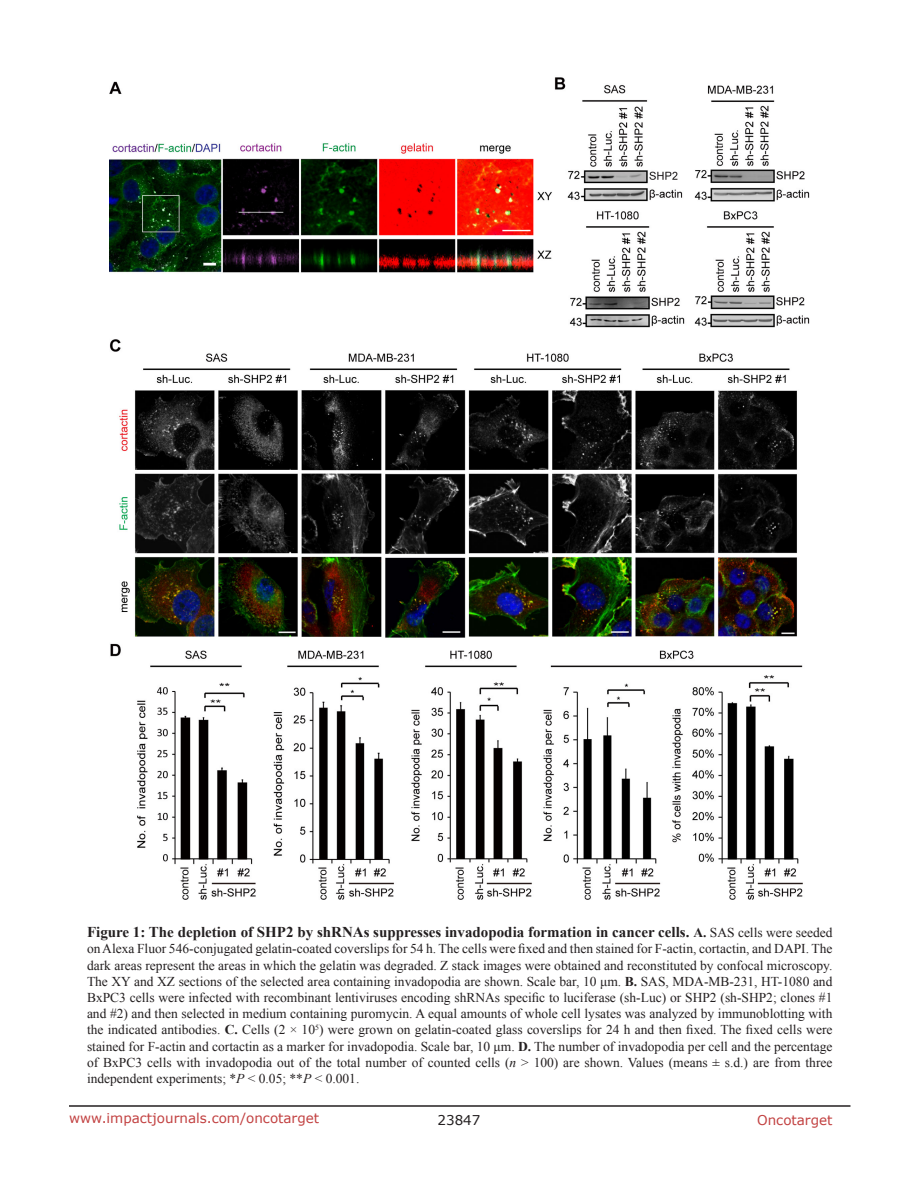
<style>
.page{position:relative;width:918px;height:1188px;background:#fff}
.page>*{position:absolute;margin:0;border:0;box-sizing:border-box;transform-origin:0 0}
.FigureText{font:700 15px "Times New Roman";color:#231f20}
.FigureText-2{font:13.5px/16.2px "Times New Roman";color:#231f20;text-align:justify}
.t1{font:13.5px "Verdana";color:#c24141}
.t2{font:13.5px "Verdana";color:#231f20}
.s1{font-size:13.5px}
.s2{font-weight:400;font-size:13.5px}
.s3{font-weight:700}
.s4{font-style:italic}
</style>
<div class="page">
<hr style="left:69px;top:1105px;width:781px;height:2px;background:#231f20">
<img style="left:110px;top:77px;width:700px;height:822px">
<p class="FigureText" style="left:87px;top:922px;width:747px">Figure 1: The depletion of SHP2 by shRNAs suppresses invadopodia formation in cancer cells. <span class="s1">A.</span> <span class="s2">SAS cells were seeded</span></p>
<p class="FigureText-2" style="left:87px;top:941px;width:747px">on Alexa Fluor 546-conjugated gelatin-coated coverslips for 54 h. The cells were fixed and then stained for F-actin, cortactin, and DAPI. The dark areas represent the areas in which the gelatin was degraded. Z stack images were obtained and reconstituted by confocal microscopy.<br>The XY and XZ sections of the selected area containing invadopodia are shown. Scale bar, 10 μm. <span class="s3">B.</span> SAS, MDA-MB-231, HT-1080 and BxPC3 cells were infected with recombinant lentiviruses encoding shRNAs specific to luciferase (sh-Luc) or SHP2 (sh-SHP2; clones #1 and #2) and then selected in medium containing puromycin. A equal amounts of whole cell lysates was analyzed by immunoblotting with the indicated antibodies. <span class="s3">C.</span> Cells (2 × 10<sup>5</sup>) were grown on gelatin-coated glass coverslips for 24 h and then fixed. The fixed cells were stained for F-actin and cortactin as a marker for invadopodia. Scale bar, 10 μm. <span class="s3">D.</span> The number of invadopodia per cell and the percentage of BxPC3 cells with invadopodia out of the total number of counted cells (<span class="s4">n</span> &gt; 100) are shown. Values (means ± s.d.) are from three independent experiments; *<span class="s4">P</span> &lt; 0.05; **<span class="s4">P</span> &lt; 0.001.</p>
<p class="t1" style="left:69px;top:1109px;width:252px">www.impactjournals.com/oncotarget</p>
<p class="t2" style="left:438px;top:1111px;width:44px">23847</p>
<p class="t1" style="left:757px;top:1111px;width:77px">Oncotarget</p>
</div>
